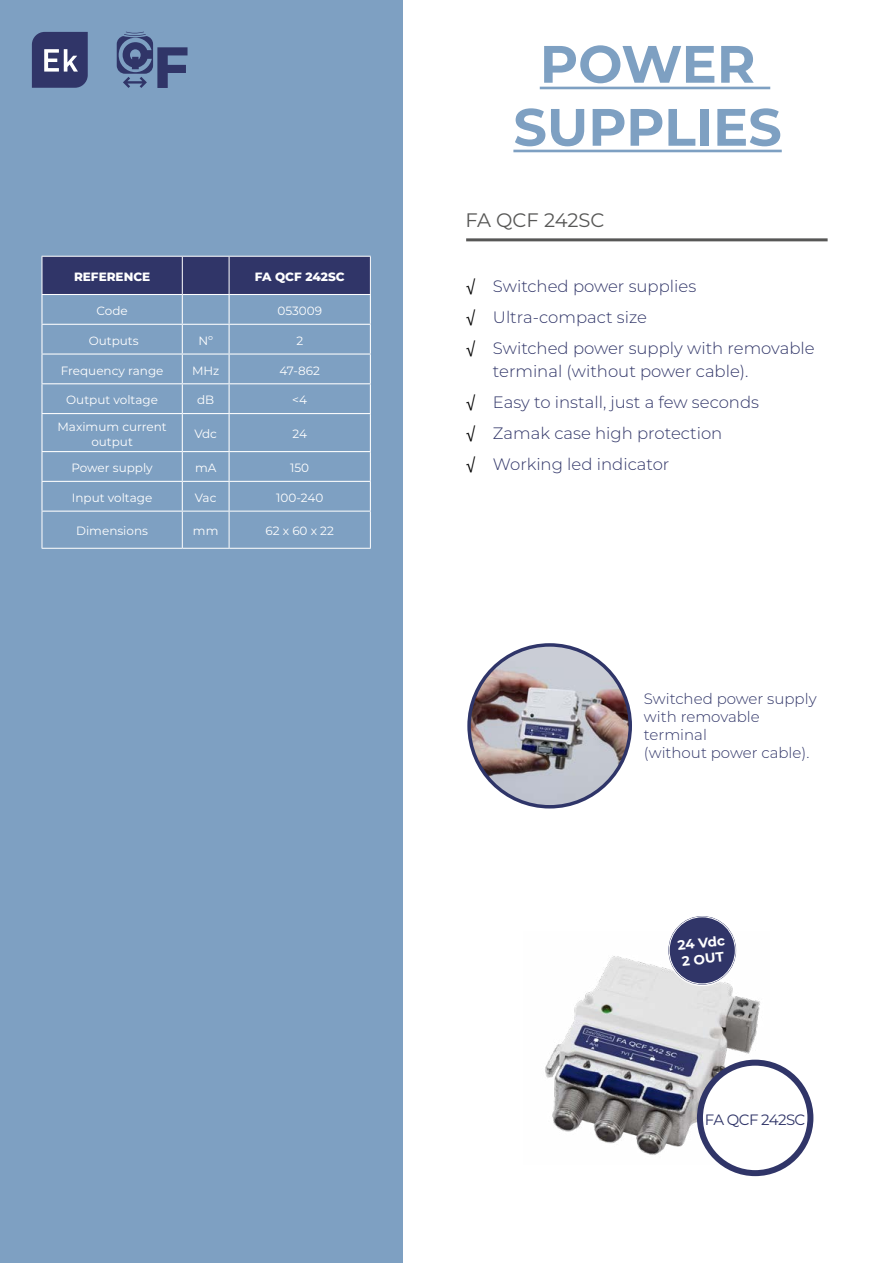
<style>
.page{position:relative;width:893px;height:1263px;background:#fff}
.page>*{position:absolute;margin:0;border:0;box-sizing:border-box;transform-origin:0 0}
.t1{font:700 52.5px/63px "Montserrat";color:#7ea0c2;text-align:center}
.t2{font:19.5px "Montserrat";color:#575756}
.t3{font:300 16.5px/31px "Montserrat";color:#303568}
.t4{font:300 15px/18px "Montserrat";color:#303568}
.t5{font:15px "Montserrat";letter-spacing:-.04em;color:#303568}
.t6{font:700 13.5px/16.5px "Montserrat";color:#fff}
.t7{font:12px/14.4px "Montserrat";color:#fff;text-align:center}
.t8{font:800 12px "Montserrat";color:#fff}
.s1{font-family:"Helvetica Neue LT Std";font-weight:400;color:#000}
</style>
<div class="page">
<div style="left:0;top:0;width:402px;height:1263px;background:#7ea0c2"></div>
<svg style="left:32px;top:32px;width:56px;height:56px;background:#494e7b"></svg>
<svg style="left:117px;top:32px;width:71px;height:56px"></svg>
<hr style="left:466px;top:238px;width:362px;height:3px;background:#575756">
<hr style="left:540px;top:87px;width:230px;height:2px;background:#7ea0c2">
<hr style="left:513px;top:150px;width:269px;height:2px;background:#7ea0c2">
<img style="left:545px;top:931px;width:225px;height:234px">
<div style="left:668px;top:916px;width:68px;height:69px;background:#303568;border-radius:50%"></div>
<div style="left:667px;top:915px;width:70px;height:71px;border:1px solid #fff;border-radius:50%"></div>
<div style="left:669px;top:916px;width:67px;height:68px;border:1px solid #fff;border-radius:50%"></div>
<div style="left:700px;top:1063px;width:110px;height:110px;background:#fff;border-radius:50%"></div>
<div style="left:697px;top:1060px;width:116px;height:116px;border:6px solid #303568;border-radius:50%"></div>
<hr style="left:41px;top:295px;width:2px;height:29px;background:#fff">
<hr style="left:41px;top:324px;width:141px;height:1px;background:#fff">
<hr style="left:41px;top:325px;width:2px;height:28px;background:#fff">
<hr style="left:182px;top:413px;width:47px;height:1px;background:#fff">
<hr style="left:229px;top:413px;width:142px;height:1px;background:#fff">
<hr style="left:229px;top:414px;width:1px;height:37px;background:#fff">
<hr style="left:370px;top:414px;width:1px;height:37px;background:#fff">
<hr style="left:182px;top:451px;width:47px;height:1px;background:#fff">
<hr style="left:229px;top:451px;width:142px;height:1px;background:#fff">
<svg style="left:229px;top:452px;width:1px;height:59px"></svg>
<hr style="left:182px;top:481px;width:47px;height:1px;background:#fff">
<hr style="left:229px;top:481px;width:142px;height:1px;background:#fff">
<svg style="left:370px;top:452px;width:1px;height:59px"></svg>
<hr style="left:41px;top:294px;width:141px;height:1px;background:#fff">
<hr style="left:183px;top:511px;width:46px;height:1px;background:#fff">
<hr style="left:229px;top:511px;width:142px;height:1px;background:#fff">
<hr style="left:42px;top:548px;width:140px;height:1px;background:#fff">
<hr style="left:182px;top:548px;width:47px;height:1px;background:#fff">
<hr style="left:229px;top:548px;width:142px;height:1px;background:#fff">
<hr style="left:41px;top:353px;width:141px;height:2px;background:#fff">
<hr style="left:41px;top:355px;width:2px;height:28px;background:#fff">
<hr style="left:42px;top:512px;width:1px;height:36px;background:#fff">
<hr style="left:182px;top:512px;width:1px;height:36px;background:#fff">
<hr style="left:229px;top:511px;width:1px;height:37px;background:#fff">
<hr style="left:370px;top:511px;width:1px;height:37px;background:#fff">
<hr style="left:41px;top:383px;width:141px;height:1px;background:#fff">
<hr style="left:41px;top:384px;width:2px;height:29px;background:#fff">
<svg style="left:42px;top:256px;width:329px;height:157px"></svg>
<hr style="left:41px;top:413px;width:141px;height:1px;background:#fff">
<hr style="left:41px;top:414px;width:2px;height:37px;background:#fff">
<hr style="left:182px;top:414px;width:1px;height:37px;background:#fff">
<hr style="left:41px;top:451px;width:141px;height:1px;background:#fff">
<hr style="left:41px;top:452px;width:2px;height:29px;background:#fff">
<hr style="left:41px;top:481px;width:141px;height:1px;background:#fff">
<hr style="left:41px;top:482px;width:2px;height:29px;background:#fff">
<svg style="left:182px;top:452px;width:1px;height:59px"></svg>
<hr style="left:41px;top:511px;width:142px;height:1px;background:#fff">
<img style="left:469px;top:645px;width:161px;height:162px;border-radius:81px">
<div style="left:467px;top:643px;width:165px;height:165px;border:3px solid #2f3569;border-radius:50%"></div>
<p class="t8" style="left:74px;top:268px;width:78px">REFERENCE</p>
<p class="t8" style="left:255px;top:268px;width:91px">FA QCF 242SC</p>
<p class="t7" style="left:97px;top:303px;width:33px">Code</p>
<p class="t7" style="left:277px;top:303px;width:46px">053009</p>
<p class="t7" style="left:89px;top:333px;width:51px">Outputs</p>
<p class="t7" style="left:198px;top:333px;width:16px">Nº</p>
<p class="t7" style="left:296px;top:333px;width:8px">2</p>
<p class="t7" style="left:61px;top:363px;width:104px">Frequency range</p>
<p class="t7" style="left:192px;top:363px;width:29px">MHz</p>
<p class="t7" style="left:280px;top:363px;width:42px">47-862</p>
<p class="t7" style="left:66px;top:393px;width:93px">Output voltage</p>
<p class="t7" style="left:197px;top:393px;width:19px">dB</p>
<p class="t7" style="left:292px;top:393px;width:16px">&lt;4</p>
<p class="t7" style="left:57px;top:419px;width:111px">Maximum current output</p>
<p class="t7" style="left:194px;top:426px;width:24px">Vdc</p>
<p class="t7" style="left:292px;top:426px;width:16px">24</p>
<p class="t7" style="left:71px;top:460px;width:83px">Power supply</p>
<p class="t7" style="left:195px;top:460px;width:23px">mA</p>
<p class="t7" style="left:290px;top:460px;width:21px">150</p>
<p class="t7" style="left:72px;top:490px;width:82px">Input voltage</p>
<p class="t7" style="left:195px;top:490px;width:23px">Vac</p>
<p class="t7" style="left:276px;top:490px;width:49px">100-240</p>
<p class="t7" style="left:76px;top:524px;width:73px">Dimensions</p>
<p class="t7" style="left:193px;top:524px;width:27px">mm</p>
<p class="t7" style="left:265px;top:524px;width:70px">62 x 60 x 22</p>
<h1 class="t1" style="left:513px;top:30px;width:270px">POWER<br>SUPPLIES</h1>
<p class="t2" style="left:465px;top:206px;width:141px">FA QCF 242SC</p>
<p class="t3" style="left:466px;top:270px;width:350px"><span class="s1">√</span> Switched power supplies<br><span class="s1">√</span> Ultra-compact size<br><span class="s1">√</span> Switched power supply with removable</p>
<p class="t3" style="left:466px;top:355px;width:295px;text-indent:27px">terminal (without power cable). <span class="s1">√</span> Easy to install, just a few seconds <span class="s1">√</span> Zamak case high protection<br><span class="s1">√</span> Working led indicator</p>
<p class="t4" style="left:644px;top:689px;width:174px">Switched power supply with removable terminal<br>(without power cable).</p>
<p class="t6" style="left:677px;top:936px;width:49px;rotate:-6deg">24 Vdc<br>2 OUT</p>
<p class="t5" style="left:705px;top:1109px;width:102px">FA QCF 242SC</p>
</div>
